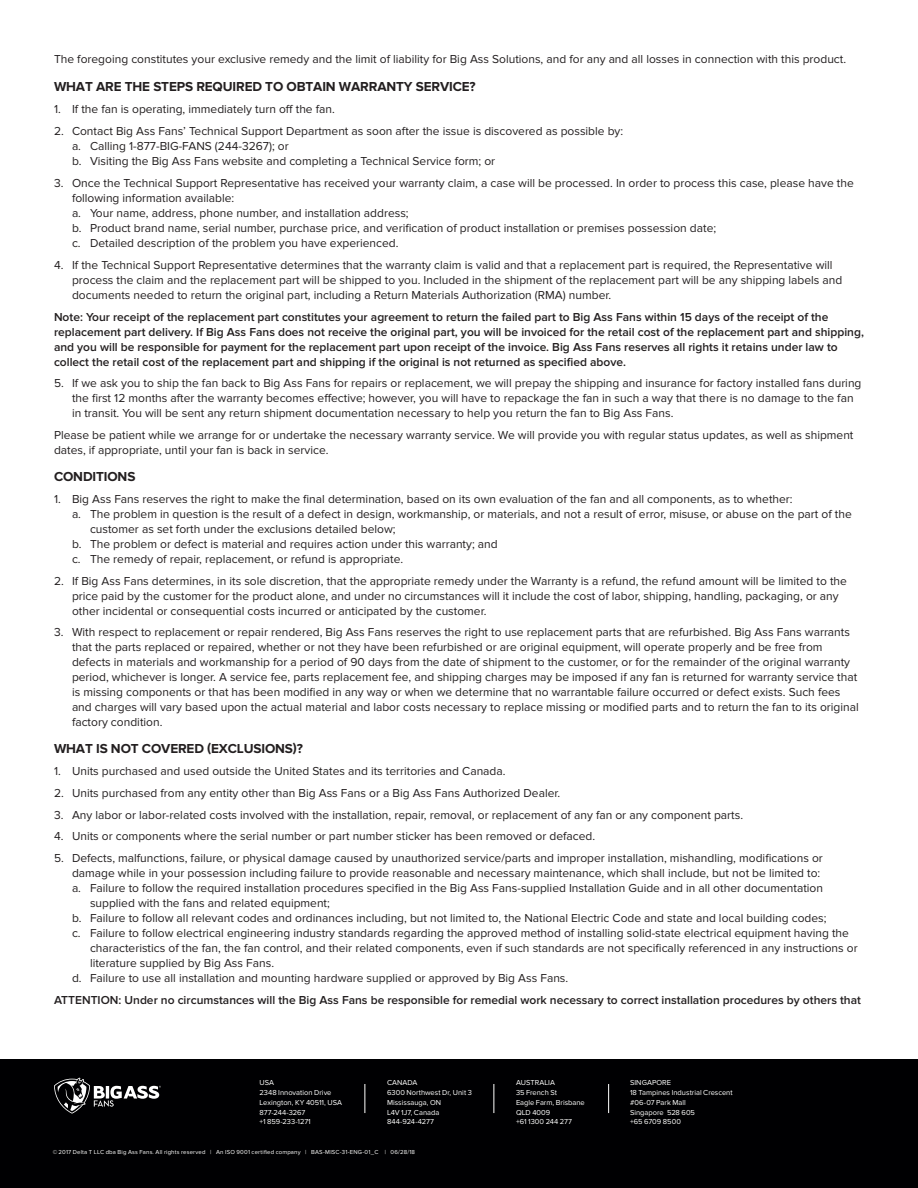
<style>
.page{position:relative;width:918px;height:1188px;background:#fff}
.page>*{position:absolute;margin:0;border:0;box-sizing:border-box;transform-origin:0 0}
.Heading_3{font:700 13.5px "Proxima Nova";letter-spacing:-.01em;color:#231f20}
.t1{font:12px/15px "Proxima Nova";color:#231f20}
.t2{font:600 12px/15px "Proxima Nova";color:#231f20}
.t3{font:7.5px/9.8px "Proxima Nova";color:#fff}
.t4{font:6px "Proxima Nova";letter-spacing:.025em;color:#fff}
</style>
<div class="page">
<div style="left:0;top:1060px;width:918px;height:128px;background:#000002"></div>
<svg style="left:364px;top:1084px;width:1px;height:29px"></svg>
<svg style="left:494px;top:1084px;width:1px;height:29px"></svg>
<svg style="left:608px;top:1084px;width:1px;height:29px"></svg>
<svg style="left:54px;top:1078px;width:107px;height:36px"></svg>
<p class="t1" style="left:54px;top:52px;width:794px">The foregoing constitutes your exclusive remedy and the limit of liability for Big Ass Solutions, and for any and all losses in connection with this product.</p>
<p class="Heading_3" style="left:54px;top:79px;width:423px">WHAT ARE THE STEPS REQUIRED TO OBTAIN WARRANTY SERVICE?</p>
<p class="t1" style="left:54px;top:102px;width:282px">1. If the fan is operating, immediately turn off the fan.</p>
<p class="t1" style="left:54px;top:123px;width:571px">2. Contact Big Ass Fans’ Technical Support Department as soon after the issue is discovered as possible by:</p>
<p class="t1" style="left:72px;top:138px;width:218px">a. Calling 1-877-BIG-FANS (244-3267); or</p>
<p class="t1" style="left:72px;top:153px;width:425px">b. Visiting the Big Ass Fans website and completing a Technical Service form; or</p>
<p class="t1" style="left:72px;top:176px;width:783px;text-indent:-18px">3. Once the Technical Support Representative has received your warranty claim, a case will be processed. In order to process this case, please have the following information available:</p>
<p class="t1" style="left:72px;top:206px;width:338px">a. Your name, address, phone number, and installation address;</p>
<p class="t1" style="left:72px;top:221px;width:646px">b. Product brand name, serial number, purchase price, and verification of product installation or premises possession date;</p>
<p class="t1" style="left:72px;top:236px;width:328px">c. Detailed description of the problem you have experienced.</p>
<p class="t1" style="left:72px;top:258px;width:772px;text-indent:-18px">4. If the Technical Support Representative determines that the warranty claim is valid and that a replacement part is required, the Representative will process the claim and the replacement part will be shipped to you. Included in the shipment of the replacement part will be any shipping labels and documents needed to return the original part, including a Return Materials Authorization (RMA) number.</p>
<p class="t2" style="left:54px;top:309px;width:811px">Note: Your receipt of the replacement part constitutes your agreement to return the failed part to Big Ass Fans within 15 days of the receipt of the replacement part delivery. If Big Ass Fans does not receive the original part, you will be invoiced for the retail cost of the replacement part and shipping, and you will be responsible for payment for the replacement part upon receipt of the invoice. Big Ass Fans reserves all rights it retains under law to collect the retail cost of the replacement part and shipping if the original is not returned as specified above.</p>
<p class="t1" style="left:72px;top:376px;width:791px;text-indent:-18px">5. If we ask you to ship the fan back to Big Ass Fans for repairs or replacement, we will prepay the shipping and insurance for factory installed fans during the first 12 months after the warranty becomes effective; however, you will have to repackage the fan in such a way that there is no damage to the fan in transit. You will be sent any return shipment documentation necessary to help you return the fan to Big Ass Fans.</p>
<p class="t1" style="left:54px;top:428px;width:801px">Please be patient while we arrange for or undertake the necessary warranty service. We will provide you with regular status updates, as well as shipment dates, if appropriate, until your fan is back in service.</p>
<p class="Heading_3" style="left:54px;top:469px;width:83px">CONDITIONS</p>
<p class="t1" style="left:54px;top:492px;width:740px">1. Big Ass Fans reserves the right to make the final determination, based on its own evaluation of the fan and all components, as to whether:</p>
<p class="t1" style="left:90px;top:507px;width:763px;text-indent:-18px">a. The problem in question is the result of a defect in design, workmanship, or materials, and not a result of error, misuse, or abuse on the part of the customer as set forth under the exclusions detailed below;</p>
<p class="t1" style="left:72px;top:537px;width:427px">b. The problem or defect is material and requires action under this warranty; and</p>
<p class="t1" style="left:72px;top:552px;width:333px">c. The remedy of repair, replacement, or refund is appropriate.</p>
<p class="t1" style="left:72px;top:573px;width:776px;text-indent:-18px">2. If Big Ass Fans determines, in its sole discretion, that the appropriate remedy under the Warranty is a refund, the refund amount will be limited to the price paid by the customer for the product alone, and under no circumstances will it include the cost of labor, shipping, handling, packaging, or any other incidental or consequential costs incurred or anticipated by the customer.</p>
<p class="t1" style="left:72px;top:625px;width:788px;text-indent:-18px">3. With respect to replacement or repair rendered, Big Ass Fans reserves the right to use replacement parts that are refurbished. Big Ass Fans warrants that the parts replaced or repaired, whether or not they have been refurbished or are original equipment, will operate properly and be free from defects in materials and workmanship for a period of 90 days from the date of shipment to the customer, or for the remainder of the original warranty period, whichever is longer. A service fee, parts replacement fee, and shipping charges may be imposed if any fan is returned for warranty service that is missing components or that has been modified in any way or when we determine that no warrantable failure occurred or defect exists. Such fees and charges will vary based upon the actual material and labor costs necessary to replace missing or modified parts and to return the fan to its original factory condition.</p>
<p class="Heading_3" style="left:54px;top:741px;width:250px">WHAT IS NOT COVERED (EXCLUSIONS)?</p>
<p class="t1" style="left:54px;top:764px;width:453px">1. Units purchased and used outside the United States and its territories and Canada.</p>
<p class="t1" style="left:54px;top:786px;width:508px">2. Units purchased from any entity other than Big Ass Fans or a Big Ass Fans Authorized Dealer.</p>
<p class="t1" style="left:54px;top:807px;width:691px">3. Any labor or labor-related costs involved with the installation, repair, removal, or replacement of any fan or any component parts.</p>
<p class="t1" style="left:54px;top:829px;width:543px">4. Units or components where the serial number or part number sticker has been removed or defaced.</p>
<p class="t1" style="left:54px;top:851px;width:770px;text-align:right">5. Defects, malfunctions, failure, or physical damage caused by unauthorized service/parts and improper installation, mishandling, modifications or damage while in your possession including failure to provide reasonable and necessary maintenance, which shall include, but not be limited to:</p>
<p class="t1" style="left:90px;top:881px;width:735px;text-indent:-18px">a. Failure to follow the required installation procedures specified in the Big Ass Fans-supplied Installation Guide and in all other documentation supplied with the fans and related equipment;</p>
<p class="t1" style="left:72px;top:911px;width:756px">b. Failure to follow all relevant codes and ordinances including, but not limited to, the National Electric Code and state and local building codes;</p>
<p class="t1" style="left:90px;top:926px;width:769px;text-indent:-18px">c. Failure to follow electrical engineering industry standards regarding the approved method of installing solid-state electrical equipment having the characteristics of the fan, the fan control, and their related components, even if such standards are not specifically referenced in any instructions or literature supplied by Big Ass Fans.</p>
<p class="t1" style="left:72px;top:971px;width:498px">d. Failure to use all installation and mounting hardware supplied or approved by Big Ass Fans.</p>
<p class="t2" style="left:54px;top:993px;width:809px">ATTENTION: Under no circumstances will the Big Ass Fans be responsible for remedial work necessary to correct installation procedures by others that</p>
<p class="t3" style="left:260px;top:1078px;width:84px">USA<br>2348 Innovation Drive<br>Lexington, KY 40511, USA<br>877-244-3267<br>+1 859-233-1271</p>
<p class="t3" style="left:387px;top:1078px;width:86px">CANADA<br>6300 Northwest Dr, Unit 3<br>Mississauga, ON<br>L4V 1J7, Canada<br>844-924-4277</p>
<p class="t3" style="left:516px;top:1078px;width:70px">AUSTRALIA<br>35 French St<br>Eagle Farm, Brisbane<br>QLD 4009<br>+61 1300 244 277</p>
<p class="t3" style="left:630px;top:1078px;width:104px">SINGAPORE<br>18 Tampines Industrial Crescent #06-07 Park Mall<br>Singapore 528 605<br>+65 6709 8500</p>
<p class="t4" style="left:53px;top:1148px;width:364px">© 2017 Delta T LLC dba Big Ass Fans. All rights reserved | An ISO 9001 certified company | BAS-MISC-31-ENG-01_C | 06/28/18</p>
</div>
